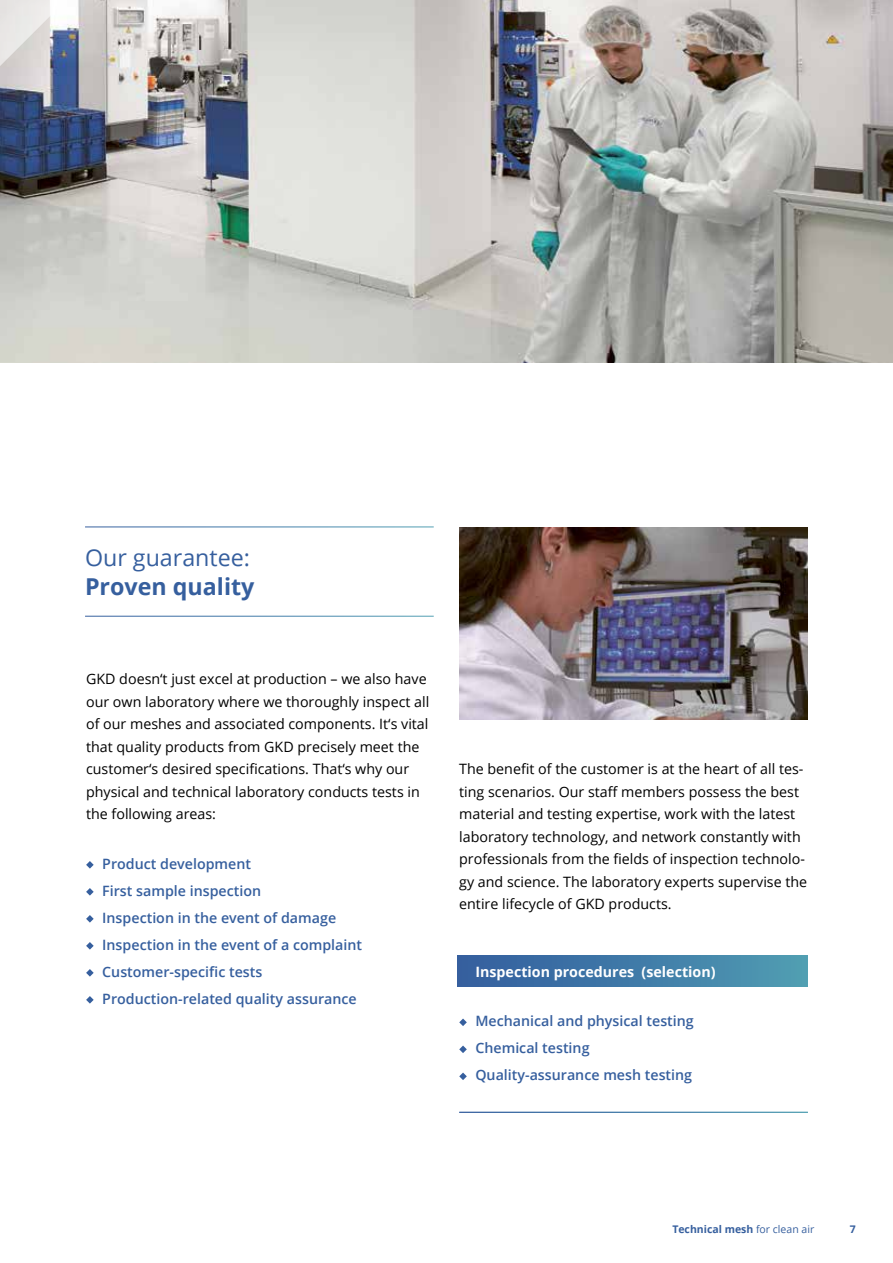
<style>
.page{position:relative;width:893px;height:1263px;background:#fff}
.page>*{position:absolute;margin:0;border:0;box-sizing:border-box;transform-origin:0 0}
.t1{font:23.25px "Open Sans";color:#365f9e}
.t2{font:700 23.25px "Open Sans";color:#365f9e}
.t3{font:14.25px/22.5px "Open Sans";color:#000}
.t4{font:600 14.25px/27px "Open Sans";color:#365f9e}
.t5{font:700 14.25px "Open Sans";color:#fff}
.t6{font:700 10.5px "Open Sans";color:#365f9e}
.s1{font-weight:400}
</style>
<div class="page">
<img style="left:83px;top:0;width:810px;height:363px">
<img style="left:459px;top:527px;width:349px;height:192px">
<div style="left:458px;top:955px;width:350px;height:32px;background:linear-gradient(to right,#335c9e,#509cb2)"></div>
<svg style="left:86px;top:861px;width:8px;height:8px"></svg>
<svg style="left:86px;top:888px;width:8px;height:8px"></svg>
<svg style="left:86px;top:915px;width:8px;height:8px"></svg>
<svg style="left:86px;top:942px;width:8px;height:8px"></svg>
<svg style="left:86px;top:969px;width:8px;height:8px"></svg>
<svg style="left:86px;top:996px;width:8px;height:8px"></svg>
<svg style="left:459px;top:1018px;width:8px;height:8px"></svg>
<svg style="left:459px;top:1045px;width:8px;height:8px"></svg>
<svg style="left:459px;top:1072px;width:8px;height:8px"></svg>
<svg style="left:0;top:0;width:83px;height:363px;background:#9da2aa"></svg>
<h1 class="t1" style="left:85px;top:542px;width:167px">Our guarantee:</h1>
<h1 class="t2" style="left:85px;top:570px;width:171px">Proven quality</h1>
<p class="t3" style="left:86px;top:667px;width:345px">GKD doesn‘t just excel at production – we also have our own laboratory where we thoroughly inspect all of our meshes and associated components. It‘s vital that quality products from GKD precisely meet the customer‘s desired specifications. That‘s why our physical and technical laboratory conducts tests in the following areas:</p>
<p class="t4" style="left:102px;top:850px;width:261px">Product development<br>First sample inspection<br>Inspection in the event of damage<br>Inspection in the event of a complaint<br>Customer-specific tests<br>Production-related quality assurance</p>
<p class="t3" style="left:459px;top:757px;width:349px">The benefit of the customer is at the heart of all tes&shy;ting scenarios. Our staff members possess the best material and testing expertise, work with the latest laboratory technology, and network constantly with professionals from the fields of inspection technolo&shy;gy and science. The laboratory experts supervise the entire lifecycle of GKD products.</p>
<p class="t5" style="left:475px;top:961px;width:242px">Inspection procedures (selection)</p>
<p class="t4" style="left:475px;top:1007px;width:220px">Mechanical and physical testing<br>Chemical testing<br>Quality-assurance mesh testing</p>
<p class="t6" style="left:672px;top:1221px;width:143px">Technical mesh <span class="s1">for clean air</span></p>
<p class="t6" style="left:850px;top:1221px;width:7px">7</p>
</div>
